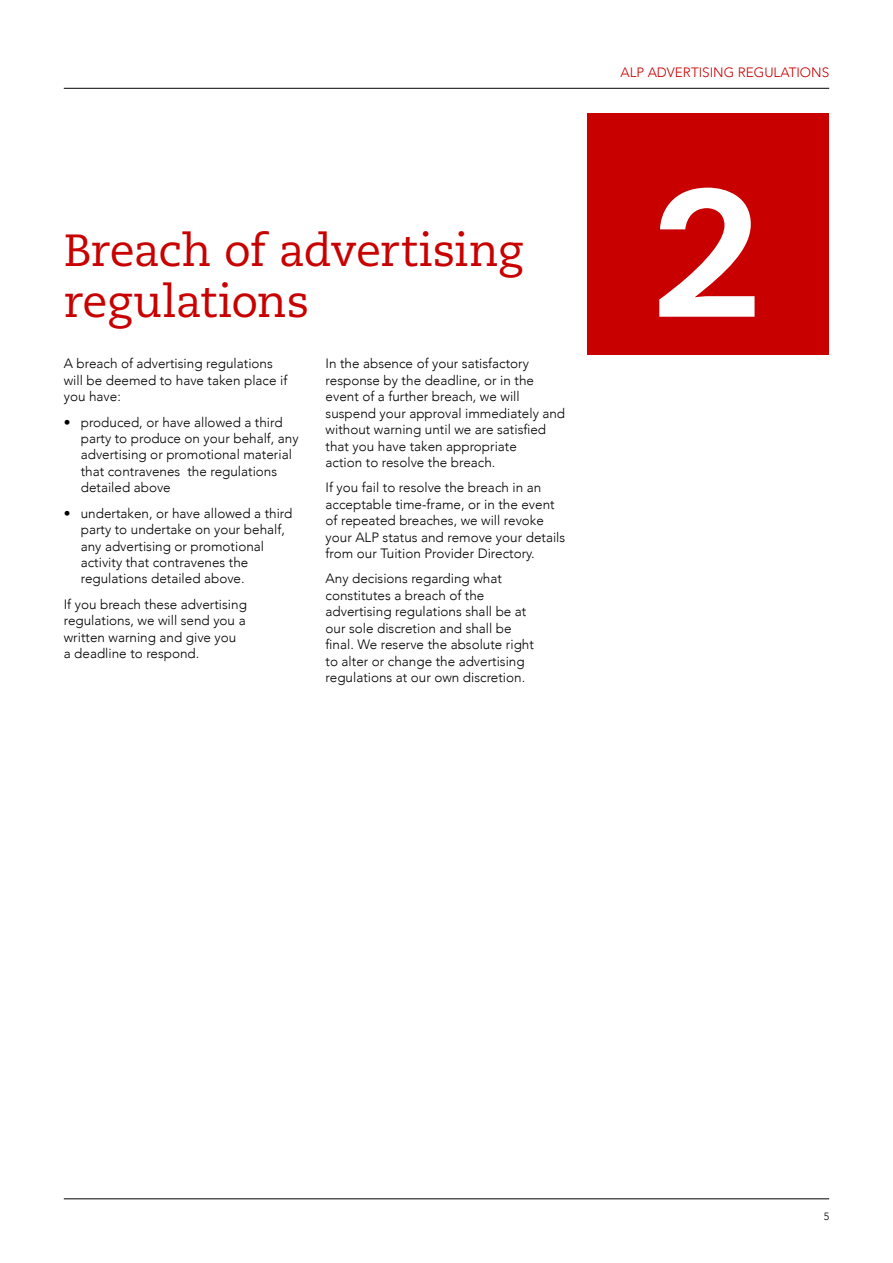
<style>
.page{position:relative;width:893px;height:1263px;background:#fff}
.page>*{position:absolute;margin:0;border:0;box-sizing:border-box;transform-origin:0 0}
.t1{font:800 180px "Caecilia";color:#fff}
.t2{font:45px/51px "Caecilia";letter-spacing:-.015em;color:#c80000}
.t3{font:300 13.5px/16.5px "Avenir";color:#000}
.t4{font:300 13.5px "Avenir";color:#c80000}
.t5{font:300 10.5px "Avenir";color:#000}
</style>
<div class="page">
<hr style="left:64px;top:88px;width:765px;height:1px;background:#000">
<hr style="left:64px;top:1198px;width:765px;height:1px;background:#000">
<div style="left:587px;top:113px;width:242px;height:242px;background:#c80000"></div>
<h2 class="t2" style="left:64px;top:225px;width:460px">Breach of advertising regulations</h2>
<p class="t3" style="left:64px;top:356px;width:225px">A breach of advertising regulations will be deemed to have taken place if you have:</p>
<p class="t3" style="left:81px;top:414px;width:219px;text-indent:-17px">• produced, or have allowed a third party to produce on your behalf, any advertising or promotional material that contravenes the regulations detailed above</p>
<p class="t3" style="left:81px;top:505px;width:213px;text-indent:-17px">• undertaken, or have allowed a third party to undertake on your behalf, any advertising or promotional activity that contravenes the regulations detailed above.</p>
<p class="t3" style="left:64px;top:596px;width:185px">If you breach these advertising regulations, we will send you a written warning and give you<br>a deadline to respond.</p>
<p class="t3" style="left:326px;top:356px;width:241px">In the absence of your satisfactory response by the deadline, or in the event of a further breach, we will suspend your approval immediately and without warning until we are satisfied that you have taken appropriate<br>action to resolve the breach.</p>
<p class="t3" style="left:326px;top:480px;width:241px">If you fail to resolve the breach in an acceptable time-frame, or in the event of repeated breaches, we will revoke your ALP status and remove your details from our Tuition Provider Directory.</p>
<p class="t3" style="left:326px;top:571px;width:210px">Any decisions regarding what constitutes a breach of the advertising regulations shall be at our sole discretion and shall be final. We reserve the absolute right to alter or change the advertising regulations at our own discretion.</p>
<p class="t4" style="left:620px;top:65px;width:210px">ALP ADVERTISING REGULATIONS</p>
<h1 class="t1" style="left:655px;top:142px;width:108px">2</h1>
<p class="t5" style="left:824px;top:1210px;width:7px">5</p>
</div>
